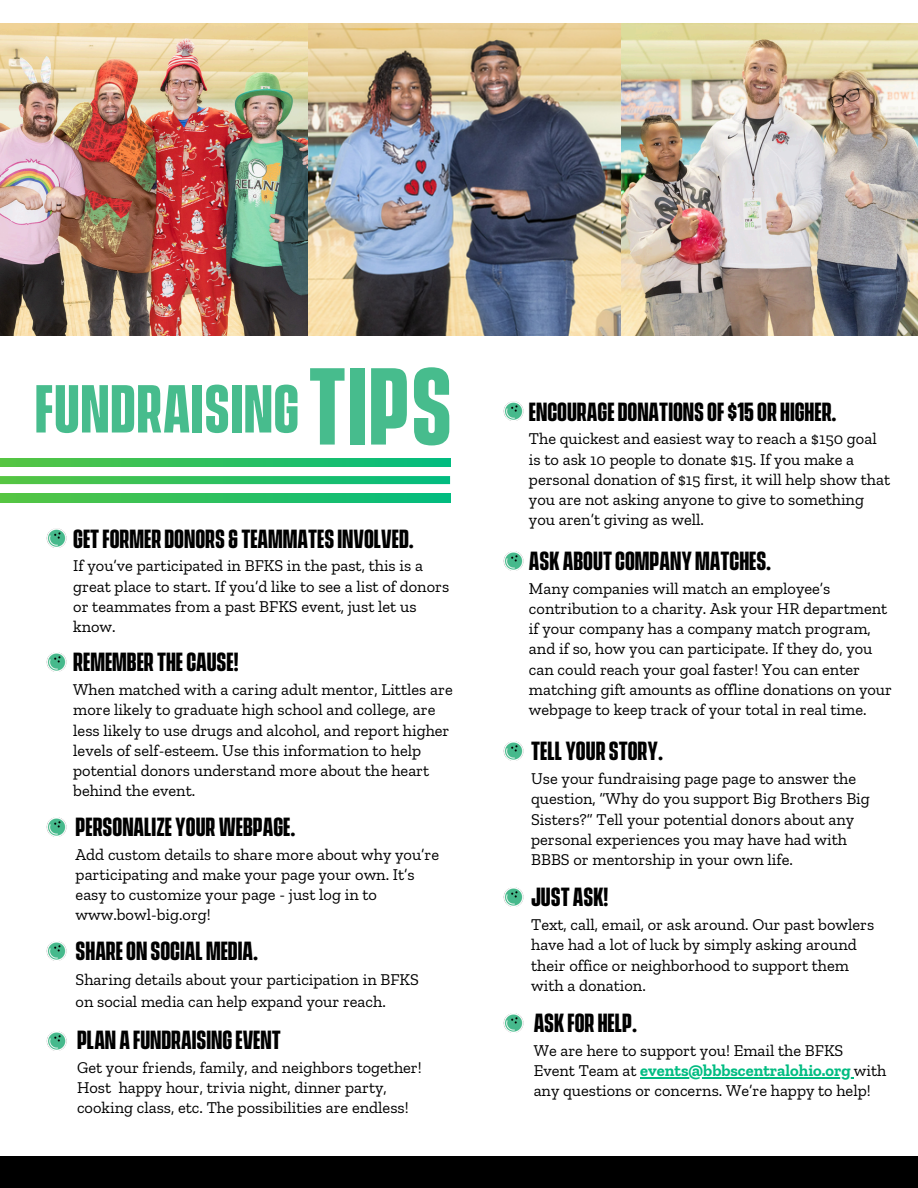
<style>
.page{position:relative;width:918px;height:1188px;background:#fff}
.page>*{position:absolute;margin:0;border:0;box-sizing:border-box;transform-origin:0 0}
.t1{font:700 99.6px "Vanguard CF";color:#47bc8d}
.t2{font:700 61.8px "Vanguard CF";letter-spacing:.015em;color:#47bc8d}
.t3{font:700 24px "Vanguard CF";color:#000}
.t4{font:16.5px/20.2px "Zilla Slab";color:#000}
.s1{font-weight:700;color:#00bc81}
</style>
<div class="page">
<img style="left:0;top:23px;width:918px;height:313px">
<div style="left:0;top:1156px;width:918px;height:32px;background:#000"></div>
<img style="left:503px;top:401px;width:21px;height:20px">
<img style="left:503px;top:551px;width:21px;height:20px">
<img style="left:503px;top:887px;width:21px;height:20px">
<img style="left:46px;top:528px;width:21px;height:20px">
<img style="left:46px;top:652px;width:21px;height:20px">
<img style="left:46px;top:817px;width:21px;height:20px">
<img style="left:46px;top:941px;width:21px;height:20px">
<img style="left:46px;top:1031px;width:21px;height:20px">
<img style="left:503px;top:741px;width:21px;height:20px">
<img style="left:503px;top:1013px;width:21px;height:20px">
<svg style="left:0;top:458px;width:450px;height:8px"></svg>
<svg style="left:0;top:476px;width:450px;height:8px"></svg>
<svg style="left:0;top:494px;width:450px;height:8px"></svg>
<hr style="left:640px;top:1077px;width:214px;height:1px;background:#00bc81">
<p class="t2" style="left:35px;top:385px;width:266px">FUNDRAISING</p>
<p class="t1" style="left:308px;top:368px;width:145px">TIPS</p>
<p class="t3" style="left:73px;top:529px;width:342px">GETFORMER DONORS &amp; TEAMMATES INVOLVED.</p>
<p class="t4" style="left:73px;top:556px;width:377px">If you’ve participated in BFKS in the past, this is a great place to start. If you’d like to see a list of donors or teammates from a past BFKS event, just let us know.</p>
<p class="t3" style="left:73px;top:653px;width:167px">REMEMBER THE CAUSE!</p>
<p class="t4" style="left:73px;top:679px;width:381px">When matched with a caring adult mentor, Littles are more likely to graduate high school and college, are less likely to use drugs and alcohol, and report higher levels of self-esteem. Use this information to help potential donors understand more about the heart behind the event.</p>
<p class="t3" style="left:76px;top:818px;width:221px">PERSONALIZE YOURWEBPAGE.</p>
<p class="t4" style="left:76px;top:844px;width:365px">Add custom details to share more about why you’re participating and make your page your own. It’s</p>
<p class="t4" style="left:76px;top:884px;width:303px">easy to customize your page - just log in to www.bowl-big.org!</p>
<p class="t3" style="left:76px;top:942px;width:184px">SHARE ON SOCIALMEDIA.</p>
<p class="t4" style="left:76px;top:968px;width:345px;line-height:22.5px">Sharing details about your participation in BFKS on social media can help expand your reach.</p>
<p class="t3" style="left:77px;top:1031px;width:205px">PLAN A FUNDRAISING EVENT</p>
<p class="t4" style="left:77px;top:1057px;width:346px">Get your friends, family, and neighbors together!<br>Host happy hour, trivia night, dinner party, cooking class, etc. The possibilities are endless!</p>
<p class="t3" style="left:529px;top:402px;width:309px">ENCOURAGE DONATIONS OF $15 OR HIGHER.</p>
<p class="t4" style="left:529px;top:428px;width:363px">The quickest and easiest way to reach a $150 goal is to ask 10 people to donate $15. If you make a personal donation of $15 first, it will help show that you are not asking anyone to give to something you aren’t giving as well.</p>
<p class="t3" style="left:529px;top:552px;width:244px">ASK ABOUT COMPANYMATCHES.</p>
<p class="t4" style="left:529px;top:578px;width:365px">Many companies will match an employee’s contribution to a charity. Ask your HR department if your company has a company match program, and if so, how you can participate. If they do, you can could reach your goal faster! You can enter matching gift amounts as offline donations on your webpage to keep track of your total in real time.</p>
<p class="t3" style="left:531px;top:742px;width:134px">TELL YOUR STORY.</p>
<p class="t4" style="left:531px;top:768px;width:340px">Use your fundraising page page to answer the question, “Why do you support Big Brothers Big Sisters?” Tell your potential donors about any personal experiences you may have had with BBBS or mentorship in your own life.</p>
<p class="t3" style="left:531px;top:888px;width:79px">JUST ASK!</p>
<p class="t4" style="left:531px;top:914px;width:345px">Text, call, email, or ask around. Our past bowlers have had a lot of luck by simply asking around their office or neighborhood to support them with a donation.</p>
<p class="t3" style="left:534px;top:1014px;width:105px">ASK FOR HELP.</p>
<p class="t4" style="left:534px;top:1040px;width:354px">We are here to support you! Email the BFKS<br>Event Team at <span class="s1">events@bbbscentralohio.org</span> with</p>
<p class="t4" style="left:534px;top:1080px;width:339px">any questions or concerns. We’re happy to help!</p>
</div>
